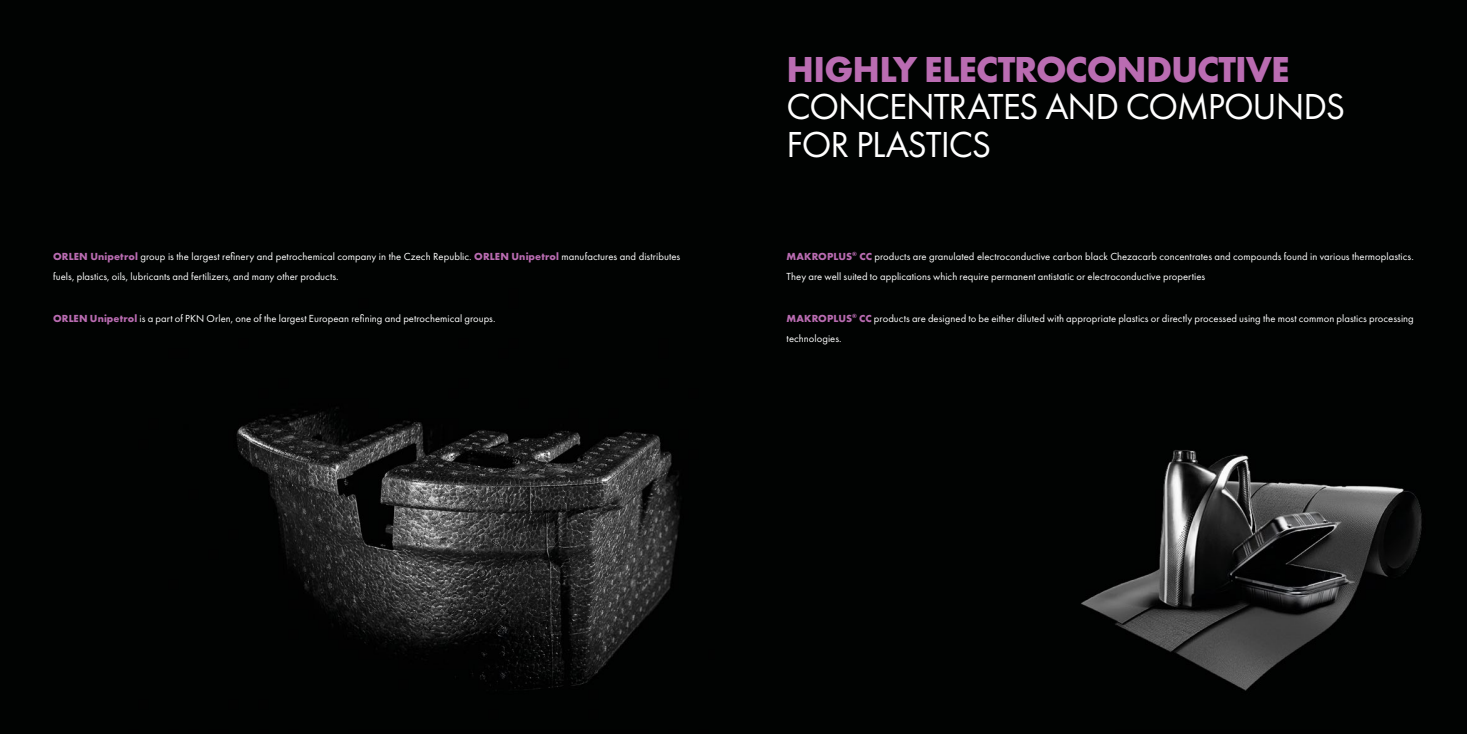
<style>
.page{position:relative;width:1467px;height:734px;background:#fff}
.page>*{position:absolute;margin:0;border:0;box-sizing:border-box;transform-origin:0 0}
.t1{font:37.5px/37.5px "Futura PT";letter-spacing:-.03em;color:#fff}
.t2{font:700 37.5px "Futura PT";letter-spacing:-.025em;color:#ba6cb2}
.t3{font:10.62px/20.6px "Futura PT";letter-spacing:.005em;color:#fff}
.s1{font-weight:700;color:#ba6cb2}
</style>
<div class="page">
<img style="left:0;top:0;width:716px;height:733px">
<div style="left:716px;top:0;width:751px;height:733px;background:#010302"></div>
<p class="t3" style="left:53px;top:246px;width:629px"><span class="s1">ORLEN Unipetrol</span> group is the largest refinery and petrochemical company in the Czech Republic. <span class="s1">ORLEN Unipetrol</span> manufactures and distributes fuels, plastics, oils, lubricants and fertilizers, and many other products.</p>
<p class="t3" style="left:53px;top:307px;width:444px"><span class="s1">ORLEN Unipetrol</span> is a part of PKN Orlen, one of the largest European refining and petrochemical groups.</p>
<h1 class="t2" style="left:787px;top:45px;width:504px">HIGHLY ELECTROCONDUCTIVE</h1>
<h1 class="t1" style="left:787px;top:88px;width:560px">CONCENTRATES AND COMPOUNDS<br>FOR PLASTICS</h1>
<p class="t3" style="left:787px;top:246px;width:629px"><span class="s1">MAKROPLUS</span><sup>®</sup> <span class="s1">CC</span> products are granulated electroconductive carbon black Chezacarb concentrates and compounds found in various thermoplastics.<br>They are well suited to applications which require permanent antistatic or electroconductive properties</p>
<p class="t3" style="left:787px;top:307px;width:629px"><span class="s1">MAKROPLUS</span><sup>®</sup> <span class="s1">CC</span> products are designed to be either diluted with appropriate plastics or directly processed using the most common plastics processing technologies.</p>
</div>
